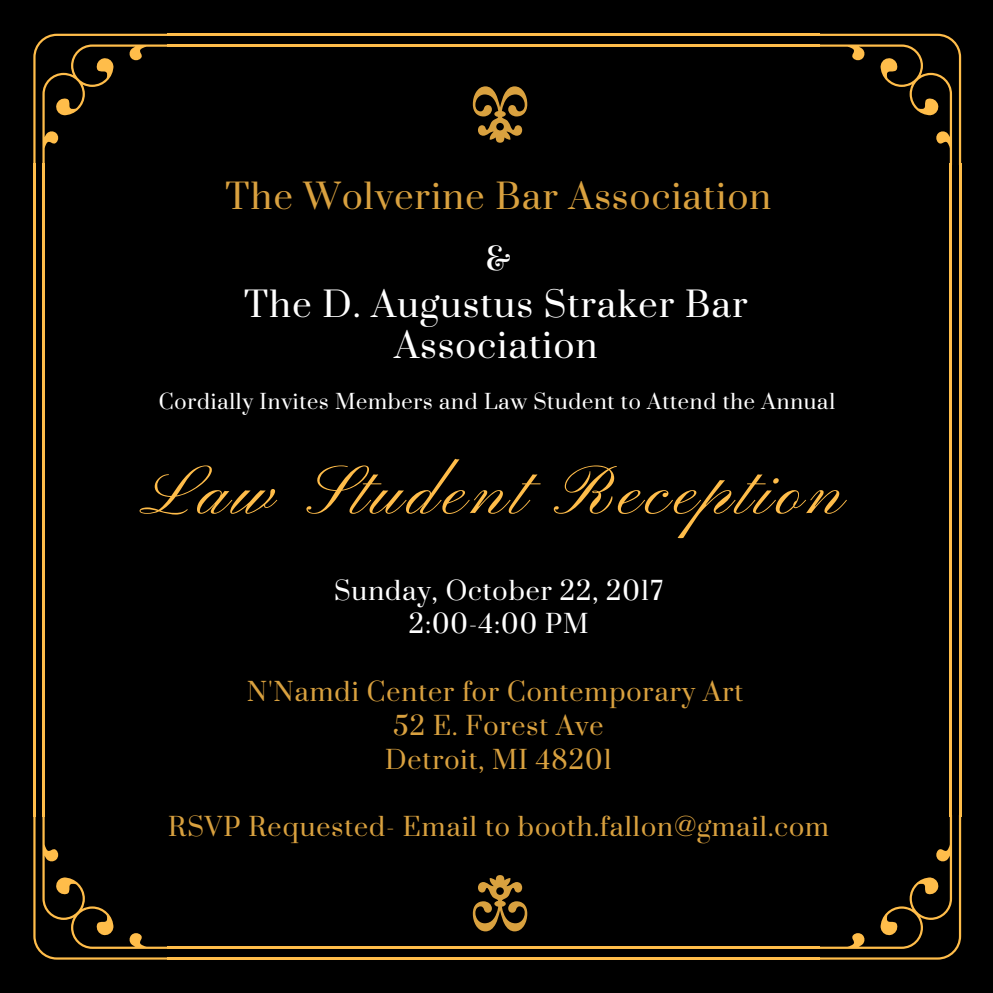
<style>
.page{position:relative;width:993px;height:993px;background:#fff}
.page>*{position:absolute;margin:0;border:0;box-sizing:border-box;transform-origin:0 0}
.t1{font:70.5px "Pinyon Script";letter-spacing:.07em;color:#ffbd4a}
.t2{font:34.25px/41.2px "Prata";letter-spacing:.04em;color:#fff;text-align:center}
.t3{font:34.25px "Prata";letter-spacing:.04em;color:#d9a13f}
.t4{font:30.25px "Prata";color:#fff}
.t5{font:25.25px/33.8px "Prata";letter-spacing:.04em;color:#d9a13f;text-align:center}
.t6{font:25.25px/33.8px "Prata";letter-spacing:.04em;color:#fff;text-align:center}
.t7{font:20.25px "Prata";letter-spacing:.04em;color:#fff}
</style>
<div class="page">
<div style="left:0;top:0;width:992px;height:992px;background:#000"></div>
<svg style="left:33px;top:34px;width:134px;height:129px"></svg>
<hr style="left:42px;top:163px;width:3px;height:653px;background:#ffbd4a">
<hr style="left:33px;top:163px;width:3px;height:653px;background:#ffbd4a">
<svg style="left:33px;top:816px;width:136px;height:143px"></svg>
<hr style="left:167px;top:946px;width:651px;height:2px;background:#ffbd4a">
<hr style="left:167px;top:957px;width:651px;height:2px;background:#ffbd4a">
<svg style="left:817px;top:814px;width:143px;height:145px"></svg>
<hr style="left:949px;top:163px;width:2px;height:653px;background:#ffbd4a">
<hr style="left:958px;top:163px;width:2px;height:653px;background:#ffbd4a">
<svg style="left:818px;top:34px;width:142px;height:131px"></svg>
<hr style="left:167px;top:44px;width:651px;height:3px;background:#ffbd4a">
<hr style="left:167px;top:34px;width:651px;height:2px;background:#ffbd4a">
<svg style="left:472px;top:86px;width:55px;height:57px"></svg>
<svg style="left:472px;top:875px;width:55px;height:56px"></svg>
<h2 class="t3" style="left:225px;top:175px;width:547px">The Wolverine Bar Association</h2>
<p class="t4" style="left:485px;top:240px;width:26px">&amp;</p>
<h2 class="t2" style="left:244px;top:284px;width:504px">The D. Augustus Straker Bar<br>Association</h2>
<p class="t7" style="left:159px;top:389px;width:677px">Cordially Invites Members and Law Student to Attend the Annual</p>
<h1 class="t1" style="left:149px;top:452px;width:698px">Law Student Reception</h1>
<p class="t6" style="left:334px;top:574px;width:330px">Sunday, October 22, 2017<br>2:00-4:00 PM</p>
<p class="t5" style="left:247px;top:675px;width:497px">N'Namdi Center for Contemporary Art<br>52 E. Forest Ave<br>Detroit, MI 48201</p>
<p class="t5" style="left:168px;top:810px;width:662px">RSVP Requested- Email to booth.fallon@gmail.com</p>
</div>
